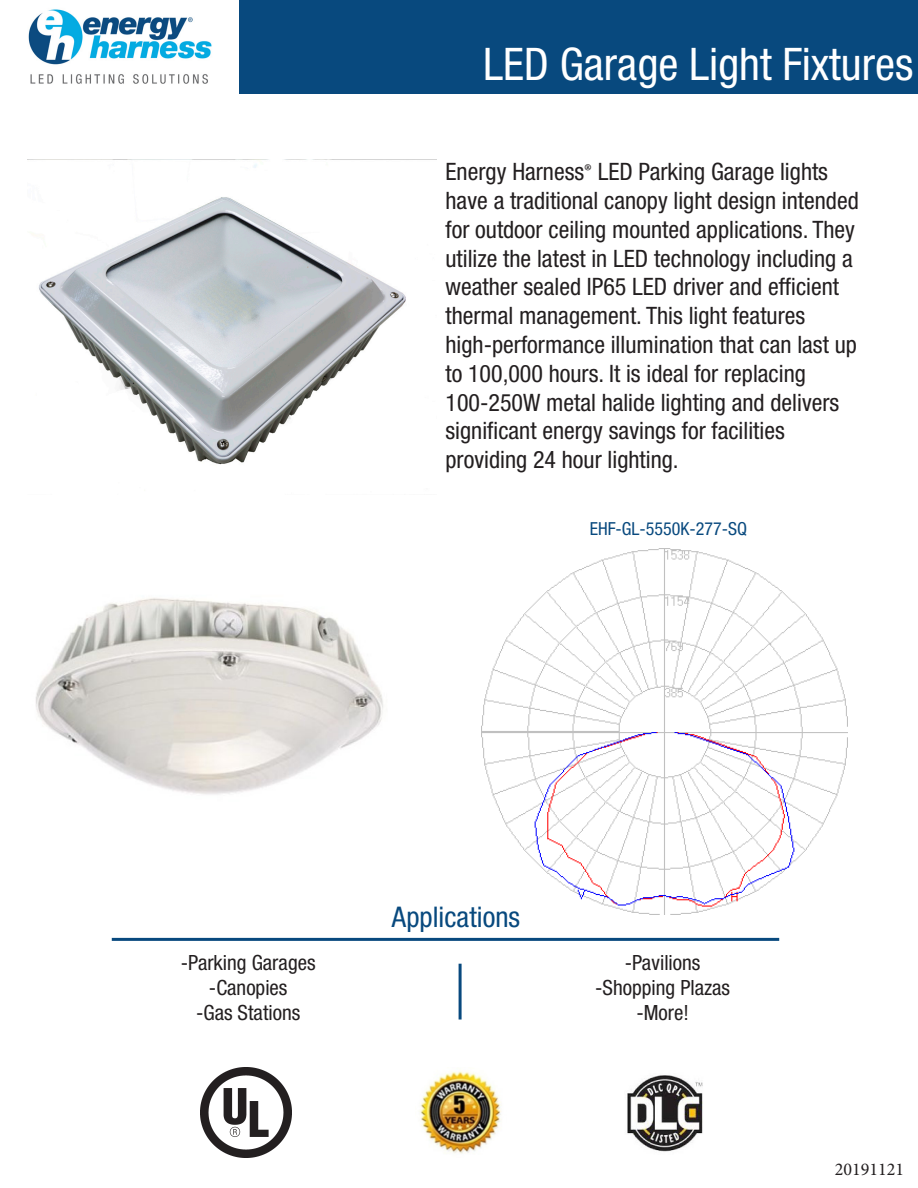
<style>
.page{position:relative;width:918px;height:1188px;background:#fff}
.page>*{position:absolute;margin:0;border:0;box-sizing:border-box;transform-origin:0 0}
.t1{font:condensed 45px "Helvetica Neue LT Std";color:#fff}
.t2{font:condensed 28.5px "Helvetica Neue LT Std";color:#08497e}
.t3{font:condensed 24px/28.8px "Helvetica Neue LT Std";color:#231f20}
.t4{font:condensed 21px "Helvetica Neue LT Std";color:#231f20}
.t5{font:condensed 18px "Helvetica Neue LT Std";color:#08497e}
.t6{font:18px "Minion Pro";color:#231f20}
.s1{font-family:"Minion Pro";font-stretch:normal}
</style>
<div class="page">
<img style="left:482px;top:549px;width:366px;height:365px">
<div style="left:240px;top:0;width:678px;height:93px;background:#08497e"></div>
<img style="left:28px;top:9px;width:184px;height:75px">
<img style="left:30px;top:164px;width:376px;height:301px">
<hr style="left:112px;top:938px;width:667px;height:3px;background:#08497e">
<hr style="left:459px;top:964px;width:3px;height:56px;background:#08497e">
<img style="left:201px;top:1067px;width:90px;height:91px">
<img style="left:419px;top:1071px;width:83px;height:83px">
<img style="left:36px;top:598px;width:347px;height:197px">
<img style="left:627px;top:1075px;width:76px;height:77px">
<p class="t1" style="left:483px;top:38px;width:432px">LED Garage Light Fixtures</p>
<p class="t3" style="left:446px;top:157px;width:415px">Energy Harness<span class="s1">®</span> LED Parking Garage lights have a traditional canopy light design intended for outdoor ceiling mounted applications. They utilize the latest in LED technology including a weather sealed IP65 LED driver and efficient thermal management. This light features</p>
<p class="t3" style="left:446px;top:330px;width:413px">high-performance illumination that can last up to 100,000 hours. It is ideal for replacing</p>
<p class="t3" style="left:446px;top:388px;width:395px">100-250W metal halide lighting and delivers significant energy savings for facilities providing 24 hour lighting.</p>
<p class="t5" style="left:590px;top:518px;width:159px">EHF-GL-5550K-277-SQ</p>
<p class="t4" style="left:181px;top:950px;width:136px">-Parking Garages</p>
<p class="t4" style="left:209px;top:975px;width:80px">-Canopies</p>
<p class="t4" style="left:196px;top:1001px;width:106px">-Gas Stations</p>
<p class="t2" style="left:392px;top:901px;width:130px">Applications</p>
<p class="t4" style="left:625px;top:950px;width:77px">-Pavilions</p>
<p class="t4" style="left:595px;top:975px;width:136px">-Shopping Plazas</p>
<p class="t4" style="left:636px;top:1001px;width:54px">-More!</p>
<p class="t6" style="left:835px;top:1157px;width:71px">20191121</p>
</div>
